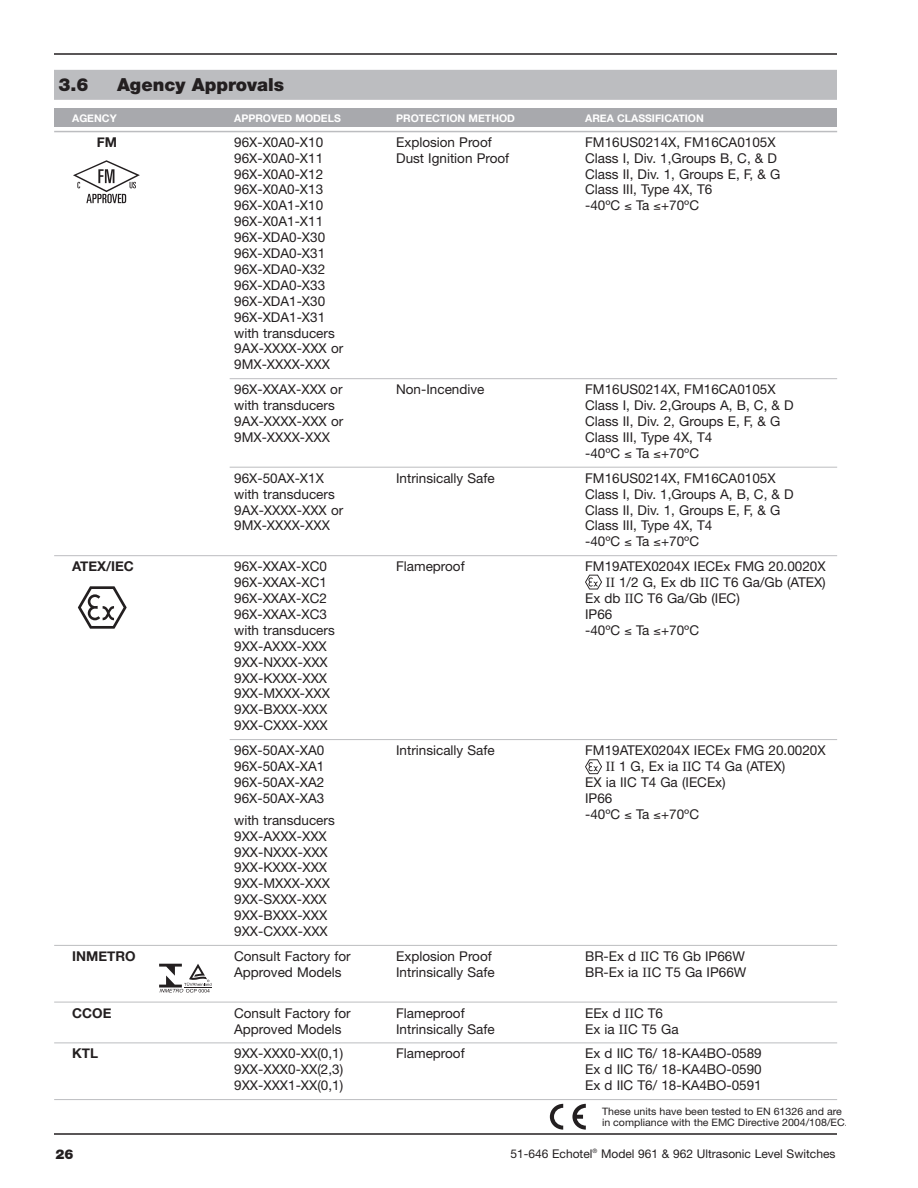
<style>
.page{position:relative;width:918px;height:1188px;background:#fff}
.page>*{position:absolute;margin:0;border:0;box-sizing:border-box;transform-origin:0 0}
.t1{font:900 18px "Helvetica Neue";color:#231f20}
.t2{font:13.5px/15.9px "Helvetica Neue";color:#231f20}
.t3{font:700 13.5px "Helvetica Neue";color:#231f20}
.t4{font:900 13.5px "Helvetica Neue";color:#231f20}
.t5{font:12px "Helvetica Neue";color:#231f20}
.t6{font:700 10.5px "Helvetica Neue";color:#fff}
.t7{font:10.2px/10.9px "Helvetica Neue";color:#231f20;scale:1.04 1}
.s1{font-family:"Palatino"}
</style>
<div class="page">
<hr style="left:54px;top:1133px;width:783px;height:2px;background:#231f20">
<hr style="left:54px;top:53px;width:783px;height:2px;background:#231f20">
<div style="left:54px;top:70px;width:783px;height:30px;background:#bcbdc0"></div>
<div style="left:54px;top:108px;width:783px;height:19px;background:#a8a9ad"></div>
<hr style="left:54px;top:131px;width:783px;height:1px;background:#bcbdc0">
<hr style="left:230px;top:378px;width:607px;height:1px;background:#bcbdc0">
<hr style="left:230px;top:467px;width:607px;height:1px;background:#bcbdc0">
<hr style="left:54px;top:555px;width:783px;height:1px;background:#bcbdc0">
<hr style="left:230px;top:739px;width:607px;height:1px;background:#bcbdc0">
<hr style="left:54px;top:945px;width:783px;height:1px;background:#bcbdc0">
<hr style="left:54px;top:1002px;width:783px;height:1px;background:#bcbdc0">
<hr style="left:54px;top:1043px;width:783px;height:1px;background:#bcbdc0">
<hr style="left:54px;top:1099px;width:783px;height:1px;background:#bcbdc0">
<svg style="left:550px;top:1104px;width:13px;height:26px"></svg>
<svg style="left:572px;top:1104px;width:14px;height:26px"></svg>
<svg style="left:78px;top:586px;width:49px;height:43px"></svg>
<svg style="left:73px;top:160px;width:67px;height:43px"></svg>
<svg style="left:159px;top:964px;width:53px;height:29px"></svg>
<svg style="left:585px;top:575px;width:17px;height:14px"></svg>
<svg style="left:585px;top:759px;width:17px;height:15px"></svg>
<h1 class="t1" style="left:58px;top:78px;width:32px">3.6</h1>
<h1 class="t1" style="left:117px;top:78px;width:169px">Agency Approvals</h1>
<p class="t6" style="left:72px;top:112px;width:46px">AGENCY</p>
<p class="t6" style="left:234px;top:112px;width:108px">APPROVED MODELS</p>
<p class="t6" style="left:396px;top:112px;width:120px">PROTECTION METHOD</p>
<p class="t6" style="left:585px;top:112px;width:120px">AREA CLASSIFICATION</p>
<p class="t3" style="left:97px;top:134px;width:22px">FM</p>
<p class="t2" style="left:234px;top:135px;width:91px">96X-X0A0-X10</p>
<p class="t2" style="left:396px;top:135px;width:97px">Explosion Proof</p>
<p class="t2" style="left:585px;top:135px;width:192px">FM16US0214X, FM16CA0105X</p>
<p class="t2" style="left:234px;top:151px;width:91px">96X-X0A0-X11</p>
<p class="t2" style="left:396px;top:151px;width:115px">Dust Ignition Proof</p>
<p class="t2" style="left:585px;top:151px;width:193px">Class I, Div. 1,Groups B, C, &amp; D</p>
<p class="t2" style="left:234px;top:167px;width:91px">96X-X0A0-X12</p>
<p class="t2" style="left:585px;top:167px;width:197px">Class II, Div. 1, Groups E, F, &amp; G</p>
<p class="t2" style="left:234px;top:183px;width:91px">96X-X0A0-X13</p>
<p class="t2" style="left:585px;top:183px;width:129px">Class III, Type 4X, T6</p>
<p class="t2" style="left:234px;top:199px;width:91px">96X-X0A1-X10</p>
<p class="t2" style="left:585px;top:199px;width:115px">-40ºC ≤ Ta ≤+70ºC</p>
<p class="t2" style="left:234px;top:215px;width:111px">96X-X0A1-X11<br>96X-XDA0-X30<br>96X-XDA0-X31<br>96X-XDA0-X32<br>96X-XDA0-X33<br>96X-XDA1-X30<br>96X-XDA1-X31 with transducers<br>9AX-XXXX-XXX or<br>9MX-XXXX-XXX</p>
<p class="t2" style="left:234px;top:383px;width:110px">96X-XXAX-XXX or</p>
<p class="t2" style="left:396px;top:383px;width:90px">Non-Incendive</p>
<p class="t2" style="left:585px;top:383px;width:192px">FM16US0214X, FM16CA0105X</p>
<p class="t2" style="left:234px;top:399px;width:102px">with transducers</p>
<p class="t2" style="left:585px;top:399px;width:210px">Class I, Div. 2,Groups A, B, C, &amp; D</p>
<p class="t2" style="left:234px;top:415px;width:111px">9AX-XXXX-XXX or</p>
<p class="t2" style="left:585px;top:415px;width:197px">Class II, Div. 2, Groups E, F, &amp; G</p>
<p class="t2" style="left:234px;top:430px;width:97px">9MX-XXXX-XXX</p>
<p class="t2" style="left:585px;top:430px;width:129px">Class III, Type 4X, T4 -40ºC ≤ Ta ≤+70ºC</p>
<p class="t2" style="left:234px;top:471px;width:91px">96X-50AX-X1X</p>
<p class="t2" style="left:396px;top:471px;width:100px">Intrinsically Safe</p>
<p class="t2" style="left:585px;top:471px;width:192px">FM16US0214X, FM16CA0105X</p>
<p class="t2" style="left:234px;top:487px;width:102px">with transducers</p>
<p class="t2" style="left:585px;top:487px;width:210px">Class I, Div. 1,Groups A, B, C, &amp; D</p>
<p class="t2" style="left:234px;top:503px;width:111px">9AX-XXXX-XXX or</p>
<p class="t2" style="left:585px;top:503px;width:197px">Class II, Div. 1, Groups E, F, &amp; G</p>
<p class="t2" style="left:234px;top:519px;width:97px">9MX-XXXX-XXX</p>
<p class="t2" style="left:585px;top:519px;width:129px">Class III, Type 4X, T4 -40ºC ≤ Ta ≤+70ºC</p>
<p class="t3" style="left:72px;top:558px;width:63px">ATEX/IEC</p>
<p class="t2" style="left:234px;top:560px;width:94px">96X-XXAX-XC0</p>
<p class="t2" style="left:396px;top:560px;width:70px">Flameproof</p>
<p class="t2" style="left:585px;top:560px;width:242px">FM19ATEX0204X IECEx FMG 20.0020X</p>
<p class="t2" style="left:234px;top:576px;width:94px">96X-XXAX-XC1</p>
<p class="t2" style="left:606px;top:576px;width:221px"><span class="s1">II</span> 1/2 G, Ex db <span class="s1">II</span>C T6 Ga/Gb (ATEX)</p>
<p class="t2" style="left:234px;top:592px;width:94px">96X-XXAX-XC2</p>
<p class="t2" style="left:585px;top:592px;width:156px">Ex db <span class="s1">II</span>C T6 Ga/Gb (IEC)</p>
<p class="t2" style="left:234px;top:607px;width:94px">96X-XXAX-XC3</p>
<p class="t2" style="left:585px;top:607px;width:29px">IP66</p>
<p class="t2" style="left:234px;top:623px;width:102px">with transducers</p>
<p class="t2" style="left:585px;top:623px;width:115px">-40ºC ≤ Ta ≤+70ºC</p>
<p class="t2" style="left:234px;top:639px;width:97px">9XX-AXXX-XXX<br>9XX-NXXX-XXX<br>9XX-KXXX-XXX<br>9XX-MXXX-XXX<br>9XX-BXXX-XXX<br>9XX-CXXX-XXX</p>
<p class="t2" style="left:234px;top:744px;width:92px">96X-50AX-XA0</p>
<p class="t2" style="left:396px;top:744px;width:100px">Intrinsically Safe</p>
<p class="t2" style="left:585px;top:744px;width:242px">FM19ATEX0204X IECEx FMG 20.0020X</p>
<p class="t2" style="left:234px;top:760px;width:92px">96X-50AX-XA1</p>
<p class="t2" style="left:606px;top:760px;width:181px"><span class="s1">II</span> 1 G, Ex ia <span class="s1">II</span>C T4 Ga (ATEX)</p>
<p class="t2" style="left:234px;top:775px;width:92px">96X-50AX-XA2</p>
<p class="t2" style="left:585px;top:775px;width:142px">EX ia IIC T4 Ga (IECEx)</p>
<p class="t2" style="left:234px;top:791px;width:92px">96X-50AX-XA3</p>
<p class="t2" style="left:585px;top:791px;width:115px">IP66<br>-40ºC ≤ Ta ≤+70ºC</p>
<p class="t2" style="left:234px;top:813px;width:102px">with transducers<br>9XX-AXXX-XXX<br>9XX-NXXX-XXX<br>9XX-KXXX-XXX<br>9XX-MXXX-XXX<br>9XX-SXXX-XXX<br>9XX-BXXX-XXX<br>9XX-CXXX-XXX</p>
<p class="t3" style="left:72px;top:948px;width:65px">INMETRO</p>
<p class="t2" style="left:234px;top:949px;width:118px">Consult Factory for</p>
<p class="t2" style="left:396px;top:949px;width:97px">Explosion Proof</p>
<p class="t2" style="left:585px;top:949px;width:161px">BR-Ex d <span class="s1">II</span>C T6 Gb IP66W</p>
<p class="t2" style="left:234px;top:965px;width:109px">Approved Models</p>
<p class="t2" style="left:396px;top:965px;width:100px">Intrinsically Safe</p>
<p class="t2" style="left:585px;top:965px;width:163px">BR-Ex ia <span class="s1">II</span>C T5 Ga IP66W</p>
<p class="t3" style="left:72px;top:1004px;width:41px">CCOE</p>
<p class="t2" style="left:234px;top:1006px;width:118px">Consult Factory for</p>
<p class="t2" style="left:396px;top:1006px;width:70px">Flameproof</p>
<p class="t2" style="left:585px;top:1006px;width:79px">EEx d <span class="s1">II</span>C T6</p>
<p class="t2" style="left:234px;top:1022px;width:109px">Approved Models</p>
<p class="t2" style="left:396px;top:1022px;width:100px">Intrinsically Safe</p>
<p class="t2" style="left:585px;top:1022px;width:95px">Ex ia <span class="s1">II</span>C T5 Ga</p>
<p class="t3" style="left:72px;top:1045px;width:28px">KTL</p>
<p class="t2" style="left:234px;top:1047px;width:111px">9XX-XXX0-XX(0,1)</p>
<p class="t2" style="left:396px;top:1047px;width:70px">Flameproof</p>
<p class="t2" style="left:585px;top:1047px;width:178px">Ex d IIC T6/ 18-KA4BO-0589</p>
<p class="t2" style="left:234px;top:1063px;width:111px">9XX-XXX0-XX(2,3)</p>
<p class="t2" style="left:585px;top:1063px;width:178px">Ex d IIC T6/ 18-KA4BO-0590</p>
<p class="t2" style="left:234px;top:1079px;width:111px">9XX-XXX1-XX(0,1)</p>
<p class="t2" style="left:585px;top:1079px;width:178px">Ex d IIC T6/ 18-KA4BO-0591</p>
<p class="t7" style="left:602px;top:1107px;width:238px">These units have been tested to EN 61326 and are in compliance with the EMC Directive 2004/108/EC.</p>
<p class="t4" style="left:56px;top:1149px;width:20px">26</p>
<p class="t5" style="left:511px;top:1149px;width:326px">51-646 Echotel<sup>®</sup> Model 961 &amp; 962 Ultrasonic Level Switches</p>
</div>
